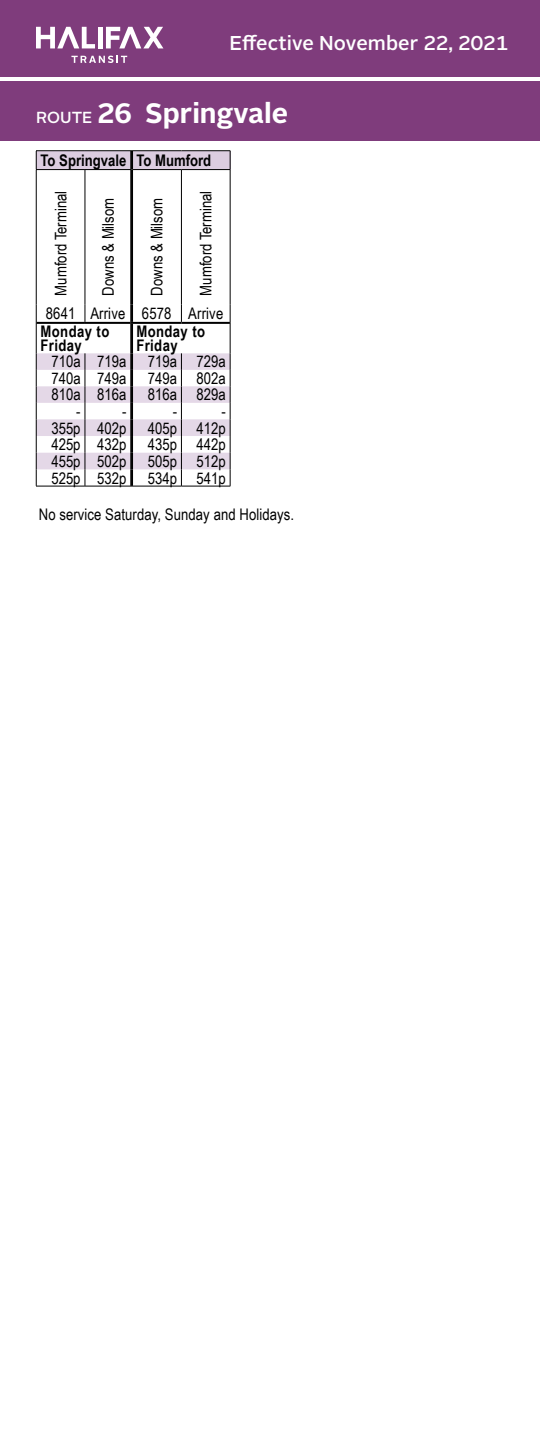
<style>
.page{position:relative;width:540px;height:1440px;background:#fff}
.page>*{position:absolute;margin:0;border:0;box-sizing:border-box;transform-origin:0 0}
.t1{font:700 28px "Alright Sans";color:#fff}
.t2{font:500 20px "Alright Sans";letter-spacing:.005em;color:#fff}
.t3{font:16px/16.6px "Arial Narrow";color:#000;text-align:justify}
.t4{font:700 16px/14px "Arial Narrow";letter-spacing:.025em;color:#000}
.t5{font:700 16px "Arial Narrow";color:#000}
.s1{font-weight:500;font-size:16px}
</style>
<div class="page">
<div style="left:0;top:0;width:540px;height:140px;background:#7f3c7c"></div>
<div style="left:36px;top:151px;width:95px;height:19px;background:#dccde0"></div>
<hr style="left:36px;top:150px;width:49px;height:1px;background:#000">
<svg style="left:36px;top:151px;width:1px;height:18px"></svg>
<hr style="left:85px;top:150px;width:46px;height:1px;background:#000">
<hr style="left:36px;top:169px;width:49px;height:1px;background:#000">
<hr style="left:36px;top:170px;width:1px;height:135px;background:#000">
<hr style="left:85px;top:169px;width:46px;height:1px;background:#000">
<hr style="left:85px;top:170px;width:1px;height:135px;background:#000">
<hr style="left:130px;top:170px;width:1px;height:135px;background:#000">
<svg style="left:36px;top:305px;width:1px;height:17px"></svg>
<svg style="left:85px;top:305px;width:1px;height:17px"></svg>
<hr style="left:36px;top:323px;width:1px;height:30px;background:#000">
<hr style="left:130px;top:323px;width:1px;height:30px;background:#000">
<hr style="left:36px;top:486px;width:49px;height:1px;background:#000">
<hr style="left:85px;top:486px;width:46px;height:1px;background:#000">
<hr style="left:36px;top:322px;width:49px;height:2px;background:#000">
<hr style="left:85px;top:322px;width:46px;height:2px;background:#000">
<div style="left:132px;top:151px;width:98px;height:19px;background:#dccde0"></div>
<hr style="left:131px;top:150px;width:50px;height:1px;background:#000">
<hr style="left:181px;top:150px;width:49px;height:1px;background:#000">
<svg style="left:230px;top:151px;width:1px;height:18px"></svg>
<hr style="left:133px;top:169px;width:48px;height:1px;background:#000">
<hr style="left:181px;top:169px;width:49px;height:1px;background:#000">
<hr style="left:181px;top:170px;width:1px;height:135px;background:#000">
<hr style="left:230px;top:170px;width:1px;height:135px;background:#000">
<svg style="left:181px;top:305px;width:1px;height:17px"></svg>
<svg style="left:230px;top:305px;width:1px;height:18px"></svg>
<hr style="left:230px;top:323px;width:1px;height:30px;background:#000">
<hr style="left:131px;top:486px;width:50px;height:1px;background:#000">
<hr style="left:181px;top:486px;width:49px;height:1px;background:#000">
<svg style="left:130px;top:151px;width:3px;height:19px"></svg>
<hr style="left:131px;top:170px;width:2px;height:135px;background:#000">
<svg style="left:130px;top:305px;width:3px;height:18px"></svg>
<hr style="left:131px;top:324px;width:2px;height:29px;background:#000">
<svg style="left:36px;top:353px;width:195px;height:133px"></svg>
<hr style="left:131px;top:322px;width:50px;height:2px;background:#000">
<hr style="left:181px;top:322px;width:49px;height:2px;background:#000">
<div style="left:98px;top:27px;width:5px;height:21px;background:#fff"></div>
<svg style="left:106px;top:27px;width:57px;height:21px"></svg>
<svg style="left:36px;top:27px;width:59px;height:21px"></svg>
<svg style="left:71px;top:56px;width:56px;height:7px"></svg>
<hr style="left:0;top:78px;width:540px;height:3px;background:#fff">
<p class="t2" style="left:230px;top:29px;width:280px">Effective November 22, 2021</p>
<h1 class="t1" style="left:36px;top:94px;width:254px"><span class="s1">ROUTE</span> 26 Springvale</h1>
<p class="t5" style="left:41px;top:148px;width:87px">To Springvale</p>
<p class="t3" style="left:52px;top:296px;width:106px;rotate:-90deg">Mumford Terminal</p>
<p class="t3" style="left:99px;top:296px;width:99px;rotate:-90deg">Downs &amp; Milsom</p>
<p class="t3" style="left:46px;top:305px;width:81px">8641 Arrive</p>
<p class="t4" style="left:41px;top:323px;width:70px">Monday to<br>Friday</p>
<p class="t3" style="left:51px;top:353px;width:77px">710a 719a</p>
<p class="t3" style="left:51px;top:369px;width:77px">740a 749a</p>
<p class="t3" style="left:51px;top:386px;width:77px">810a 816a</p>
<p class="t3" style="left:76px;top:402px;width:6px">-</p>
<p class="t5" style="left:136px;top:148px;width:76px">To Mumford</p>
<p class="t3" style="left:148px;top:296px;width:99px;rotate:-90deg">Downs &amp; Milsom</p>
<p class="t3" style="left:197px;top:296px;width:106px;rotate:-90deg">Mumford Terminal</p>
<p class="t3" style="left:142px;top:305px;width:83px">6578 Arrive</p>
<p class="t4" style="left:136px;top:323px;width:70px">Monday to<br>Friday</p>
<p class="t3" style="left:148px;top:353px;width:79px">719a 729a</p>
<p class="t3" style="left:148px;top:369px;width:79px">749a 802a</p>
<p class="t3" style="left:148px;top:386px;width:79px">816a 829a</p>
<p class="t3" style="left:173px;top:402px;width:6px">-</p>
<p class="t3" style="left:148px;top:402px;width:79px;text-indent:74px">- 405p 412p 435p 442p 505p 512p 534p 541p</p>
<p class="t3" style="left:39px;top:505px;width:257px">No service Saturday, Sunday and Holidays.</p>
<p class="t3" style="left:51px;top:402px;width:77px;text-indent:71px">- 355p 402p 425p 432p 455p 502p 525p 532p</p>
</div>
